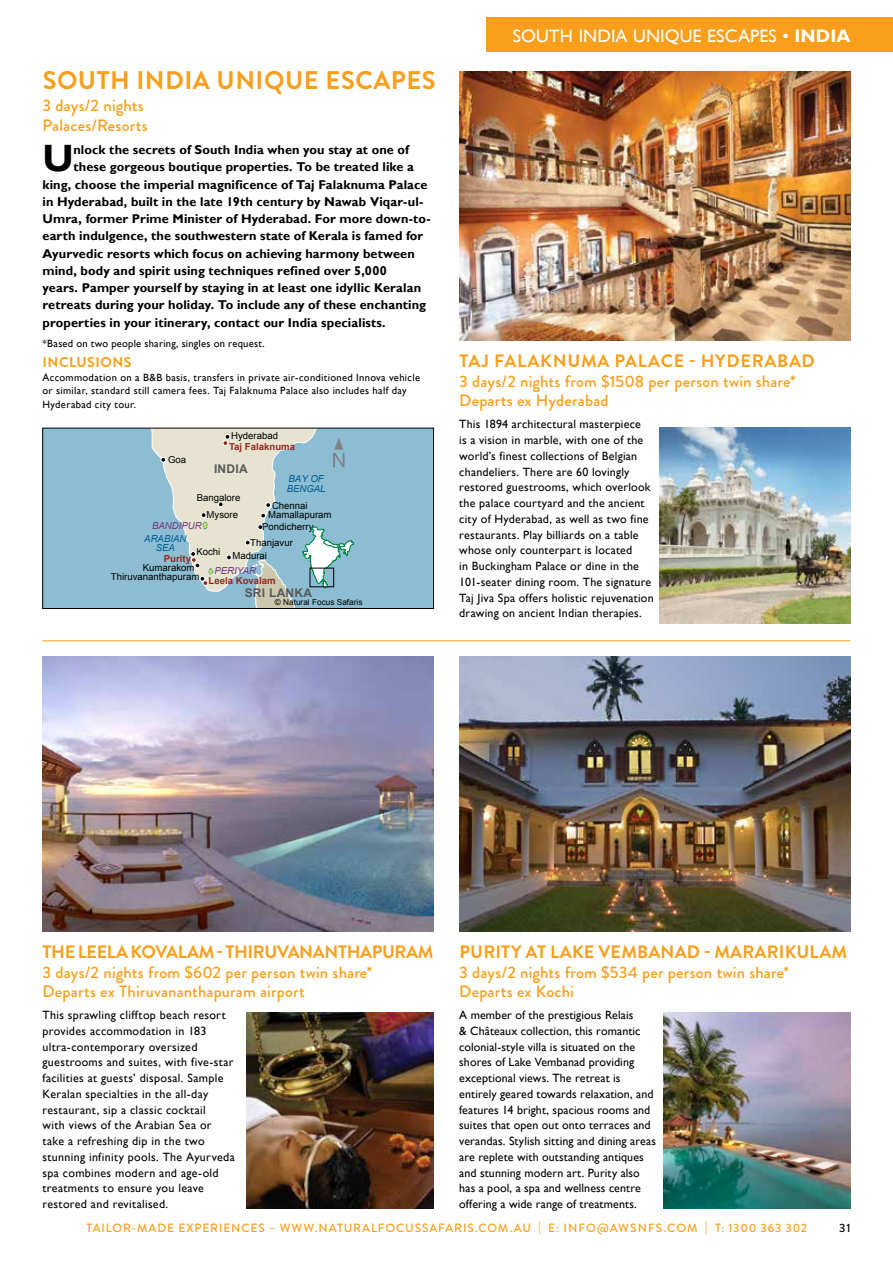
<style>
.page{position:relative;width:893px;height:1263px;background:#fff}
.page>*{position:absolute;margin:0;border:0;box-sizing:border-box;transform-origin:0 0}
.t1{font:700 38.1px "Gill Sans";color:#000}
.t2{font:700 25.5px "Brandon Grotesque";letter-spacing:.02em;color:#f99f1c}
.t3{font:700 18px "Brandon Grotesque";letter-spacing:-.02em;color:#f99f1c}
.t4{font:700 18px "Brandon Grotesque";letter-spacing:.01em;color:#f99f1c}
.t5{font:18px "Gill Sans";letter-spacing:.005em;color:#fff}
.t6{font:700 18px "Brandon Grotesque";letter-spacing:.04em;color:#f99f1c}
.t7{font:500 16.5px/19.5px "Brandon Grotesque";letter-spacing:.01em;color:#f99f1c}
.t8{font:700 14.25px "Brandon Grotesque";letter-spacing:.035em;color:#f99f1c}
.t9{font:700 12.75px "Gill Sans";letter-spacing:.005em;color:#000}
.t10{font:12px/15.8px "Gill Sans";letter-spacing:.015em;color:#000}
.t11{font:500 12px "Brandon Grotesque";letter-spacing:.07em;color:#f99f1c}
.t12{font:700 12px "Arial";letter-spacing:.02em;color:#58595b}
.t13{font:500 12px "Brandon Grotesque";color:#000}
.t14{font:10.5px/13.5px "Gill Sans";letter-spacing:.03em;color:#000}
.t15{font:9.6px "Arial";color:#000}
.t16{font:700 9.6px "Arial";color:#942923}
.t17{font:italic 9.6px/9.6px "Arial";color:#005c95}
.t18{font:italic 9.6px "Arial";color:#703881}
.t19{font:8.25px "Arial";color:#000}
.s1{font-weight:700}
</style>
<div class="page">
<img style="left:43px;top:656px;width:391px;height:275px">
<img style="left:459px;top:656px;width:391px;height:275px">
<img style="left:459px;top:72px;width:391px;height:268px">
<img style="left:247px;top:1013px;width:187px;height:195px">
<img style="left:663px;top:1013px;width:187px;height:195px">
<img style="left:659px;top:427px;width:191px;height:196px">
<hr style="left:43px;top:640px;width:807px;height:1px;background:#f99f1c">
<div style="left:487px;top:18px;width:406px;height:34px;background:#f99f1c"></div>
<div style="left:45px;top:430px;width:387px;height:177px;background:#8cbdd2"></div>
<svg style="left:85px;top:430px;width:347px;height:162px;background:#a4c7d2"></svg>
<svg style="left:252px;top:559px;width:43px;height:48px;background:#b4c7c3"></svg>
<svg style="left:160px;top:457px;width:6px;height:6px"></svg>
<svg style="left:201px;top:512px;width:7px;height:18px"></svg>
<svg style="left:218px;top:501px;width:6px;height:6px"></svg>
<svg style="left:260px;top:502px;width:11px;height:16px"></svg>
<svg style="left:245px;top:540px;width:6px;height:5px"></svg>
<svg style="left:257px;top:524px;width:6px;height:6px"></svg>
<svg style="left:226px;top:555px;width:6px;height:5px"></svg>
<svg style="left:302px;top:527px;width:52px;height:61px"></svg>
<div style="left:310px;top:568px;width:24px;height:19px;border:1px solid #000"></div>
<svg style="left:222px;top:434px;width:8px;height:12px"></svg>
<svg style="left:190px;top:551px;width:24px;height:35px"></svg>
<svg style="left:333px;top:437px;width:12px;height:30px"></svg>
<div style="left:43px;top:428px;width:391px;height:181px;border:1px solid #000"></div>
<h2 class="t2" style="left:43px;top:63px;width:395px">SOUTH INDIA UNIQUE ESCAPES</h2>
<h3 class="t7" style="left:43px;top:96px;width:107px">3 days/2 nights<br>Palaces/Resorts</h3>
<h1 class="t1" style="left:43px;top:136px;width:33px">U</h1>
<p class="t9" style="left:73px;top:142px;width:337px">nlock the secrets of South India when you stay at one of</p>
<p class="t9" style="left:73px;top:159px;width:342px">these gorgeous boutique properties. To be treated like a</p>
<p class="t9" style="left:43px;top:177px;width:387px">king, choose the imperial magnificence of Taj Falaknuma Palace</p>
<p class="t9" style="left:43px;top:194px;width:382px">in Hyderabad, built in the late 19th century by Nawab Viqar-ul-</p>
<p class="t9" style="left:43px;top:211px;width:390px">Umra, former Prime Minister of Hyderabad. For more down-to-</p>
<p class="t9" style="left:43px;top:228px;width:382px">earth indulgence, the southwestern state of Kerala is famed for</p>
<p class="t9" style="left:43px;top:246px;width:374px">Ayurvedic resorts which focus on achieving harmony between</p>
<p class="t9" style="left:43px;top:263px;width:346px">mind, body and spirit using techniques refined over 5,000</p>
<p class="t9" style="left:43px;top:280px;width:380px">years. Pamper yourself by staying in at least one idyllic Keralan</p>
<p class="t9" style="left:43px;top:297px;width:385px">retreats during your holiday. To include any of these enchanting</p>
<p class="t9" style="left:43px;top:315px;width:345px">properties in your itinerary, contact our India specialists.</p>
<p class="t14" style="left:43px;top:336px;width:224px">*Based on two people sharing, singles on request.</p>
<p class="t8" style="left:43px;top:352px;width:91px">INCLUSIONS</p>
<p class="t14" style="left:43px;top:371px;width:379px">Accommodation on a B&amp;B basis, transfers in private air-conditioned Innova vehicle or similar, standard still camera fees. Taj Falaknuma Palace also includes half day<br>Hyderabad city tour.</p>
<p class="t15" style="left:168px;top:453px;width:20px">Goa</p>
<p class="t15" style="left:231px;top:429px;width:48px">Hyderabad</p>
<p class="t16" style="left:229px;top:440px;width:67px">Taj Falaknuma</p>
<p class="t12" style="left:214px;top:461px;width:35px">INDIA</p>
<p class="t15" style="left:197px;top:491px;width:45px">Bangalore</p>
<p class="t17" style="left:287px;top:474px;width:40px">BAY OF<br>BENGAL</p>
<p class="t15" style="left:272px;top:498px;width:37px">Chennai</p>
<p class="t15" style="left:207px;top:508px;width:33px">Mysore</p>
<p class="t15" style="left:268px;top:508px;width:65px">Mamallapuram</p>
<p class="t15" style="left:250px;top:536px;width:44px">Thanjavur</p>
<p class="t18" style="left:152px;top:519px;width:51px">BANDIPUR</p>
<p class="t15" style="left:262px;top:520px;width:53px">Pondicherry</p>
<p class="t15" style="left:232px;top:549px;width:36px">Madurai</p>
<p class="t17" style="left:144px;top:534px;width:44px;text-align:center">ARABIAN<br>SEA</p>
<p class="t15" style="left:196px;top:545px;width:26px">Kochi</p>
<p class="t16" style="left:164px;top:552px;width:29px">Purity</p>
<p class="t15" style="left:143px;top:561px;width:53px">Kumarakom</p>
<p class="t18" style="left:214px;top:565px;width:43px">PERIYAR</p>
<p class="t15" style="left:111px;top:570px;width:90px">Thiruvananthapuram</p>
<p class="t16" style="left:209px;top:574px;width:69px">Leela Kovalam</p>
<p class="t12" style="left:245px;top:584px;width:69px">SRI LANKA</p>
<p class="t19" style="left:275px;top:597px;width:89px">© Natural Focus Safaris</p>
<h3 class="t5" style="left:513px;top:25px;width:339px">SOUTH INDIA UNIQUE ESCAPES • <span class="s1">INDIA</span></h3>
<h3 class="t6" style="left:459px;top:348px;width:357px">TAJ FALAKNUMA PALACE - HYDERABAD</h3>
<h3 class="t7" style="left:459px;top:372px;width:338px">3 days/2 nights from $1508 per person twin share*<br>Departs ex Hyderabad</h3>
<p class="t10" style="left:459px;top:417px;width:196px">This 1894 architectural masterpiece<br>is a vision in marble, with one of the world’s finest collections of Belgian chandeliers. There are 60 lovingly restored guestrooms, which overlook the palace courtyard and the ancient city of Hyderabad, as well as two fine restaurants. Play billiards on a table whose only counterpart is located<br>in Buckingham Palace or dine in the 101-seater dining room. The signature Taj Jiva Spa offers holistic rejuvenation drawing on ancient Indian therapies.</p>
<h3 class="t3" style="left:43px;top:939px;width:392px">THE LEELA KOVALAM - THIRUVANANTHAPURAM</h3>
<h3 class="t7" style="left:43px;top:962px;width:331px">3 days/2 nights from $602 per person twin share*<br>Departs ex Thiruvananthapuram airport</h3>
<p class="t10" style="left:43px;top:1007px;width:194px">This sprawling clifftop beach resort provides accommodation in 183 ultra-contemporary oversized guestrooms and suites, with five-star facilities at guests’ disposal. Sample Keralan specialties in the all-day restaurant, sip a classic cocktail<br>with views of the Arabian Sea or take a refreshing dip in the two stunning infinity pools. The Ayurveda spa combines modern and age-old treatments to ensure you leave restored and revitalised.</p>
<h3 class="t4" style="left:459px;top:939px;width:389px">PURITY AT LAKE VEMBANAD - MARARIKULAM</h3>
<h3 class="t7" style="left:459px;top:962px;width:331px">3 days/2 nights from $534 per person twin share*<br>Departs ex Kochi</h3>
<p class="t10" style="left:459px;top:1007px;width:198px">A member of the prestigious Relais<br>&amp; Châteaux collection, this romantic colonial-style villa is situated on the shores of Lake Vembanad providing exceptional views. The retreat is entirely geared towards relaxation, and features 14 bright, spacious rooms and suites that open out onto terraces and verandas. Stylish sitting and dining areas are replete with outstanding antiques and stunning modern art. Purity also has a pool, a spa and wellness centre offering a wide range of treatments.</p>
<p class="t11" style="left:87px;top:1220px;width:722px">TAILOR-MADE EXPERIENCES – WWW.NATURALFOCUSSAFARIS.COM.AU | E: INFO@AWSNFS.COM | T: 1300 363 302</p>
<p class="t13" style="left:839px;top:1220px;width:13px">31</p>
</div>
